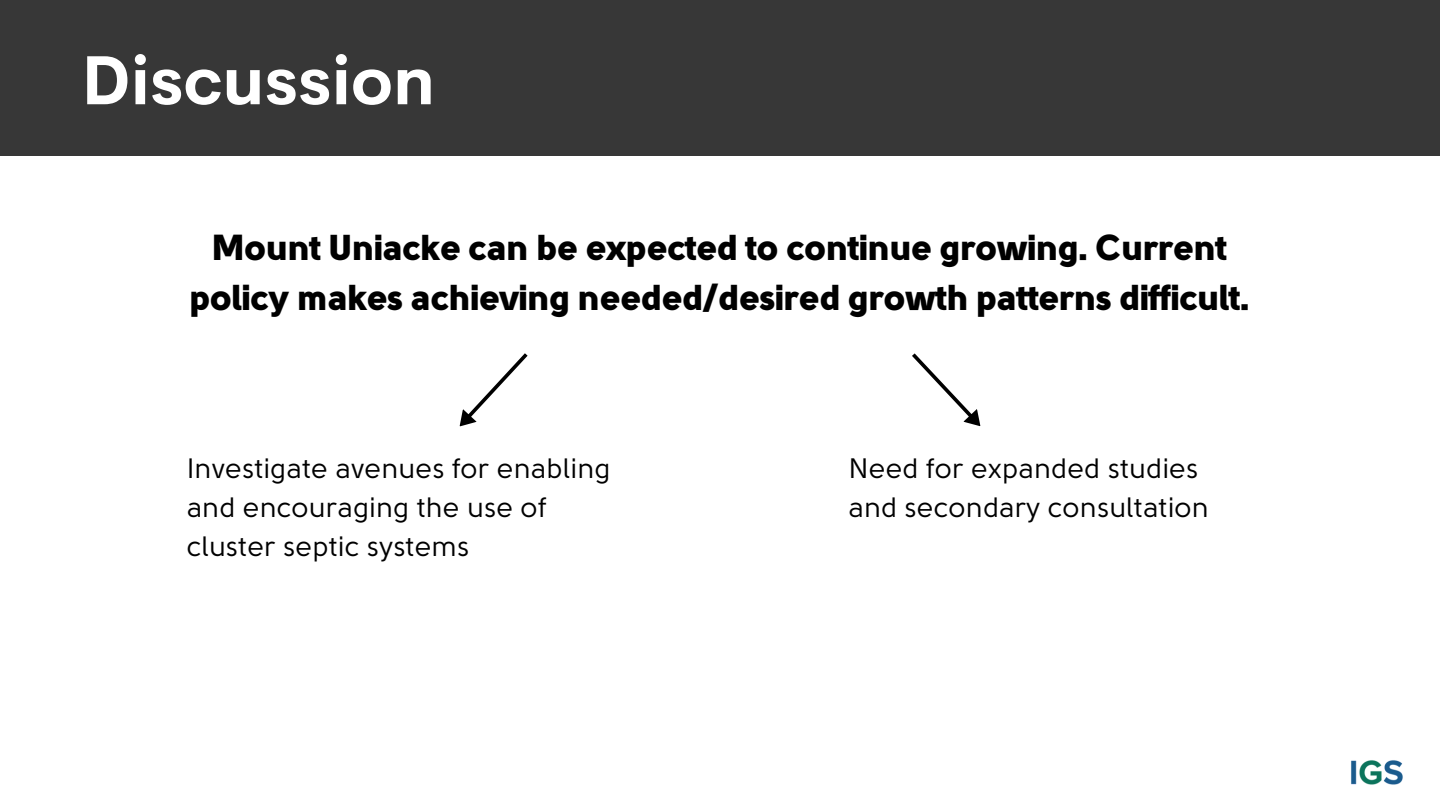
<style>
.page{position:relative;width:1440px;height:810px;background:#fff}
.page>*{position:absolute;margin:0;border:0;box-sizing:border-box;transform-origin:0 0}
.t1{font:700 68px "Cerebri Sans";color:#fff}
.t2{font:900 36px/50.2px "Solomon Sans";color:#000;text-align:center}
.t3{font:28px/39px "Solomon Sans";color:#000}
</style>
<div class="page">
<div style="left:0;top:0;width:1439px;height:156px;background:#373737"></div>
<img style="left:1351px;top:760px;width:52px;height:25px">
<svg style="left:460px;top:353px;width:68px;height:74px"></svg>
<svg style="left:912px;top:353px;width:68px;height:73px"></svg>
<h1 class="t1" style="left:81px;top:36px;width:355px">Discussion</h1>
<p class="t2" style="left:190px;top:224px;width:1061px">Mount Uniacke can be expected to continue growing. Current policy makes achieving needed/desired growth patterns difficult.</p>
<p class="t3" style="left:187px;top:450px;width:425px">Investigate avenues for enabling and encouraging the use of cluster septic systems</p>
<p class="t3" style="left:848px;top:450px;width:362px">Need for expanded studies and secondary consultation</p>
</div>
